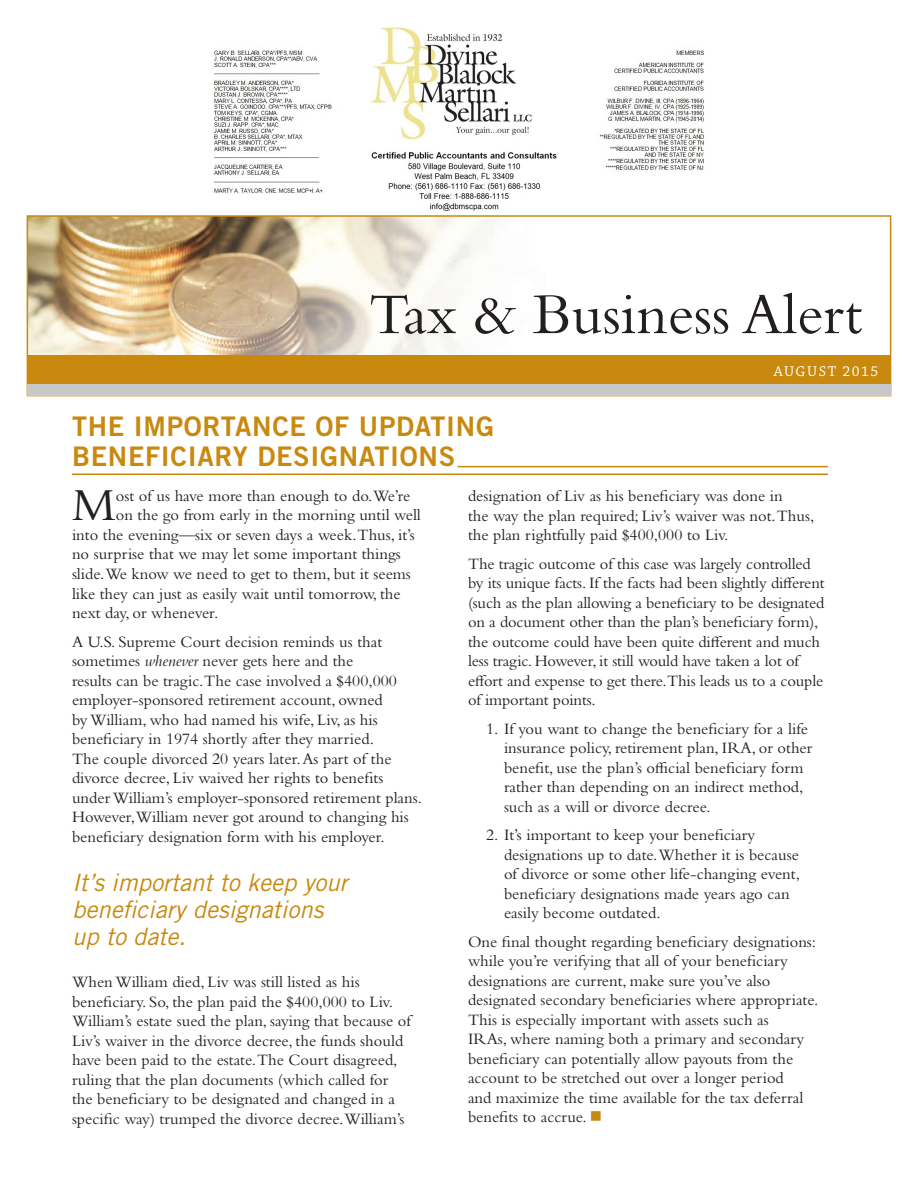
<style>
.page{position:relative;width:918px;height:1188px;background:#fff}
.page>*{position:absolute;margin:0;border:0;box-sizing:border-box;transform-origin:0 0}
.t1{font:60px "Bembo Std";color:#231f20}
.t2{font:47.85px "Bembo Std";color:#231f20}
.t3{font:27px/30px "Trade Gothic LT Std Bd 2";letter-spacing:.025em;color:#c8890e}
.t4{font:italic 24px/27px "Trade Gothic LT Std";color:#c8890e}
.t5{font:16.5px/19.5px "Bembo Std";color:#231f20}
.t6{font:15px "Chaparral Pro";letter-spacing:.1em;color:#fff}
.s1{font-style:italic}
.s2{color:#c8890e}
</style>
<div class="page">
<img style="left:213px;top:27px;width:492px;height:185px">
<img style="left:30px;top:218px;width:546px;height:138px">
<hr style="left:458px;top:466px;width:370px;height:1px;background:#c8890e">
<hr style="left:72px;top:474px;width:756px;height:1px;background:#c8890e">
<div style="left:27px;top:215px;width:864px;height:181px;border:2px solid #c8890e"></div>
<div style="left:27px;top:356px;width:864px;height:40px;background:#c7c8ca"></div>
<div style="left:27px;top:356px;width:864px;height:28px;background:#c8890e"></div>
<h1 class="t1" style="left:369px;top:279px;width:495px">Tax &amp; Business Alert</h1>
<p class="t6" style="left:774px;top:363px;width:106px">AUGUST 2015</p>
<h3 class="t3" style="left:72px;top:411px;width:424px">THE IMPORTANCE OF UPDATING<br>BENEFICIARY DESIGNATIONS</h3>
<h2 class="t2" style="left:72px;top:478px;width:45px">M</h2>
<p class="t5" style="left:116px;top:486px;width:296px">ost of us have more than enough to do.We’re</p>
<p class="t5" style="left:116px;top:505px;width:307px">on the go from early in the morning until well</p>
<p class="t5" style="left:72px;top:525px;width:344px">into the evening—six or seven days a week.Thus, it’s</p>
<p class="t5" style="left:72px;top:544px;width:330px">no surprise that we may let some important things</p>
<p class="t5" style="left:72px;top:564px;width:340px">slide.We know we need to get to them, but it seems</p>
<p class="t5" style="left:72px;top:583px;width:330px">like they can just as easily wait until tomorrow, the</p>
<p class="t5" style="left:72px;top:603px;width:148px">next day, or whenever.</p>
<p class="t5" style="left:72px;top:631px;width:352px">A U.S. Supreme Court decision reminds us that sometimes <span class="s1">whenever</span> never gets here and the<br>results can be tragic.The case involved a $400,000 employer-sponsored retirement account, owned<br>by William, who had named his wife, Liv, as his beneficiary in 1974 shortly after they married.<br>The couple divorced 20 years later. As part of the divorce decree, Liv waived her rights to benefits under William’s employer-sponsored retirement plans.<br>However,William never got around to changing his beneficiary designation form with his employer.</p>
<h3 class="t4" style="left:72px;top:869px;width:277px">It’s important to keep your beneficiary designations up to date.</h3>
<p class="t5" style="left:72px;top:972px;width:341px">When William died, Liv was still listed as his beneficiary. So, the plan paid the $400,000 to Liv.<br>William’s estate sued the plan, saying that because of Liv’s waiver in the divorce decree, the funds should have been paid to the estate.The Court disagreed, ruling that the plan documents (which called for the beneficiary to be designated and changed in a specific way) trumped the divorce decree.William’s</p>
<p class="t5" style="left:468px;top:486px;width:348px">designation of Liv as his beneficiary was done in<br>the way the plan required; Liv’s waiver was not.Thus, the plan rightfully paid $400,000 to Liv.</p>
<p class="t5" style="left:468px;top:553px;width:358px">The tragic outcome of this case was largely controlled by its unique facts. If the facts had been slightly different (such as the plan allowing a beneficiary to be designated on a document other than the plan’s beneficiary form), the outcome could have been quite different and much less tragic. However, it still would have taken a lot of effort and expense to get there.This leads us to a couple of important points.</p>
<p class="t5" style="left:504px;top:718px;width:310px;text-indent:-18px">1. If you want to change the beneficiary for a life insurance policy, retirement plan, IRA, or other benefit, use the plan’s official beneficiary form rather than depending on an indirect method, such as a will or divorce decree.</p>
<p class="t5" style="left:504px;top:825px;width:297px;text-indent:-18px">2. It’s important to keep your beneficiary designations up to date.Whether it is because of divorce or some other life-changing event, beneficiary designations made years ago can easily become outdated.</p>
<p class="t5" style="left:468px;top:931px;width:352px">One final thought regarding beneficiary designations: while you’re verifying that all of your beneficiary designations are current, make sure you’ve also designated secondary beneficiaries where appropriate.<br>This is especially important with assets such as<br>IRAs, where naming both a primary and secondary beneficiary can potentially allow payouts from the account to be stretched out over a longer period<br>and maximize the time available for the tax deferral benefits to accrue. <span class="s2">■</span></p>
</div>
